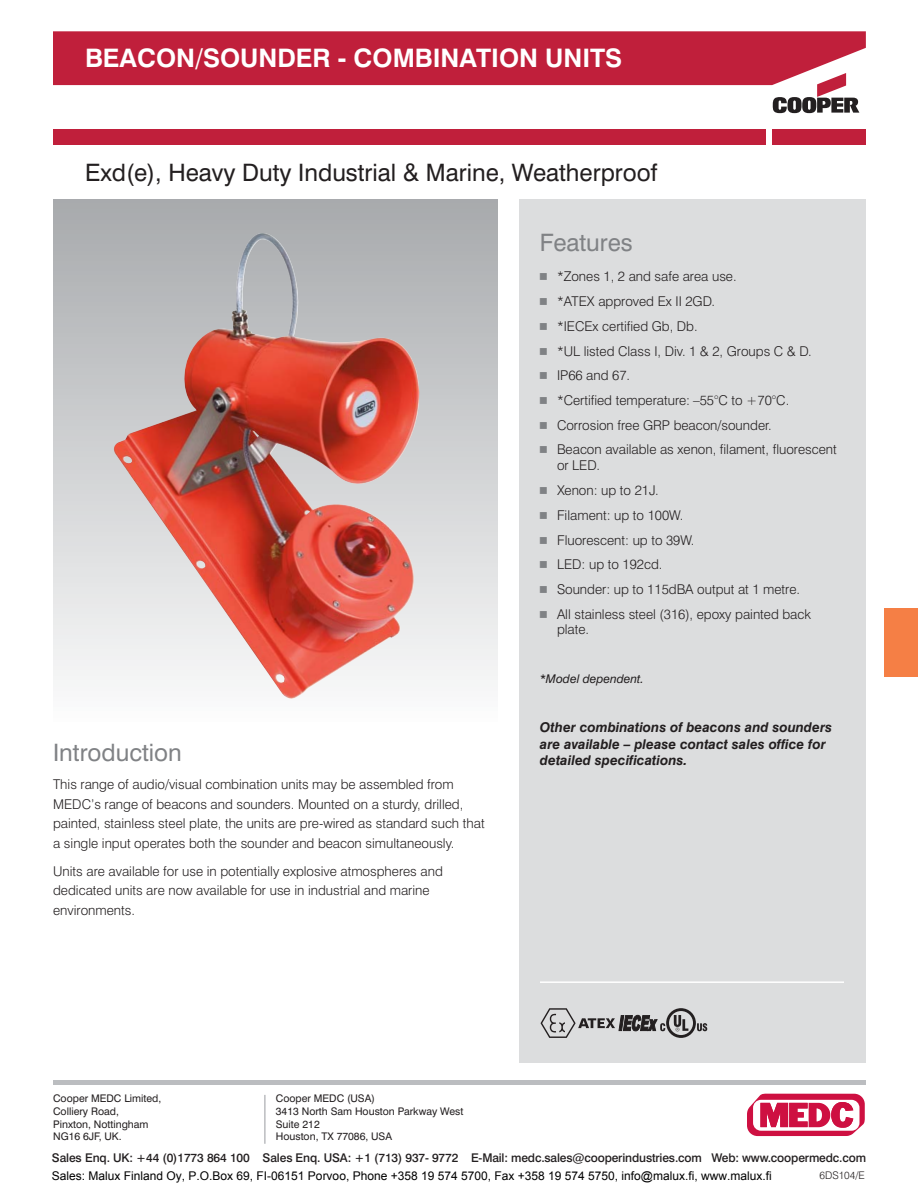
<style>
.page{position:relative;width:918px;height:1188px;background:#fff}
.page>*{position:absolute;margin:0;border:0;box-sizing:border-box;transform-origin:0 0}
.t1{font:700 25.5px "Swiss 721 BT";color:#fff}
.t2{font:24px "Swiss 721 BT";color:#231f20}
.t3{font:24px "Swiss 721 BT";color:#808285}
.t4{font:300 13.5px/19.5px "Swiss 721 BT";color:#231f20}
.t5{font:italic 700 13.5px/16.2px "Swiss 721 BT";color:#231f20}
.t6{font:500 12px "Swiss 721 BT";letter-spacing:-.01em;color:#231f20}
.t7{font:12px "Arial";color:#000}
.t8{font:italic 12px "Swiss 721 BT";color:#231f20}
.t9{font:10.5px/12.6px "Swiss 721 BT";color:#231f20}
.t10{font:300 10.5px "Swiss 721 BT";color:#231f20}
.s1{font-family:"Commercial Pi BT";font-weight:400;color:#808285}
</style>
<div class="page">
<div style="left:53px;top:31px;width:812px;height:54px;background:#c01f3b"></div>
<svg style="left:773px;top:73px;width:86px;height:40px"></svg>
<div style="left:772px;top:129px;width:93px;height:16px;background:#c01f3b"></div>
<div style="left:53px;top:129px;width:713px;height:16px;background:#c01f3b"></div>
<div style="left:884px;top:608px;width:34px;height:68px;background:#f57f45"></div>
<div style="left:519px;top:200px;width:346px;height:863px;background:#dcddde"></div>
<div style="left:53px;top:200px;width:444px;height:524px;background:linear-gradient(to bottom,#a7aaad,#fbfcfc)"></div>
<hr style="left:540px;top:981px;width:304px;height:2px;background:#fff">
<img style="left:111px;top:232px;width:312px;height:468px">
<svg style="left:541px;top:1008px;width:166px;height:30px"></svg>
<hr style="left:264px;top:1095px;width:2px;height:49px;background:#bbbdc0">
<hr style="left:53px;top:1080px;width:812px;height:4px;background:#bbbdc0">
<svg style="left:747px;top:1094px;width:118px;height:42px"></svg>
<h1 class="t1" style="left:85px;top:49px;width:539px">BEACON/SOUNDER - COMBINATION UNITS</h1>
<h2 class="t2" style="left:85px;top:164px;width:574px">Exd(e), Heavy Duty Industrial &amp; Marine, Weatherproof</h2>
<h2 class="t3" style="left:53px;top:744px;width:130px">Introduction</h2>
<p class="t4" style="left:53px;top:776px;width:433px">This range of audio/visual combination units may be assembled from MEDC’s range of beacons and sounders. Mounted on a sturdy, drilled, painted, stainless steel plate, the units are pre-wired as standard such that a single input operates both the sounder and beacon simultaneously.</p>
<p class="t4" style="left:53px;top:863px;width:391px">Units are available for use in potentially explosive atmospheres and dedicated units are now available for use in industrial and marine environments.</p>
<h2 class="t3" style="left:540px;top:234px;width:94px">Features</h2>
<p class="t4" style="left:540px;top:268px;width:198px"><span class="s1">-</span> *Zones 1, 2 and safe area use.</p>
<p class="t4" style="left:540px;top:293px;width:177px"><span class="s1">-</span> *ATEX approved Ex II 2GD.</p>
<p class="t4" style="left:540px;top:318px;width:159px"><span class="s1">-</span> *IECEx certified Gb, Db.</p>
<p class="t4" style="left:540px;top:342px;width:273px"><span class="s1">-</span> *UL listed Class I, Div. 1 &amp; 2, Groups C &amp; D.</p>
<p class="t4" style="left:540px;top:367px;width:92px"><span class="s1">-</span> IP66 and 67.</p>
<p class="t4" style="left:540px;top:392px;width:251px"><span class="s1">-</span> *Certified temperature: –55°C to +70°C.</p>
<p class="t4" style="left:540px;top:416px;width:233px"><span class="s1">-</span> Corrosion free GRP beacon/sounder.</p>
<p class="t4" style="left:557px;top:443px;width:281px;line-height:15.6px;text-indent:-17px"><span class="s1">-</span> Beacon available as xenon, filament, fluorescent or LED.</p>
<p class="t4" style="left:540px;top:482px;width:120px"><span class="s1">-</span> Xenon: up to 21J.</p>
<p class="t4" style="left:540px;top:507px;width:145px"><span class="s1">-</span> Filament: up to 100W.</p>
<p class="t4" style="left:540px;top:531px;width:156px"><span class="s1">-</span> Fluorescent: up to 39W.</p>
<p class="t4" style="left:540px;top:556px;width:124px"><span class="s1">-</span> LED: up to 192cd.</p>
<p class="t4" style="left:540px;top:581px;width:262px"><span class="s1">-</span> Sounder: up to 115dBA output at 1 metre.</p>
<p class="t4" style="left:557px;top:608px;width:255px;line-height:15.6px;text-indent:-17px"><span class="s1">-</span> All stainless steel (316), epoxy painted back plate.</p>
<p class="t8" style="left:540px;top:674px;width:105px">*Model dependent.</p>
<p class="t5" style="left:540px;top:721px;width:294px">Other combinations of beacons and sounders are available – please contact sales office for detailed specifications.</p>
<p class="t9" style="left:53px;top:1094px;width:110px">Cooper MEDC Limited,<br>Colliery Road,<br>Pinxton, Nottingham<br>NG16 6JF, UK.</p>
<p class="t9" style="left:276px;top:1094px;width:189px">Cooper MEDC (USA)<br>3413 North Sam Houston Parkway West<br>Suite 212<br>Houston, TX 77086, USA</p>
<p class="t7" style="left:52px;top:1167px;width:721px">Sales: Malux Finland Oy, P.O.Box 69, FI-06151 Porvoo, Phone +358 19 574 5700, Fax +358 19 574 5750, info@malux.fi, www.malux.fi</p>
<p class="t6" style="left:52px;top:1153px;width:816px">Sales Enq. UK: +44 (0)1773 864 100 Sales Enq. USA: +1 (713) 937- 9772 E-Mail: medc.sales@cooperindustries.com Web: www.coopermedc.com</p>
<p class="t10" style="left:820px;top:1171px;width:47px">6DS104/E</p>
</div>
